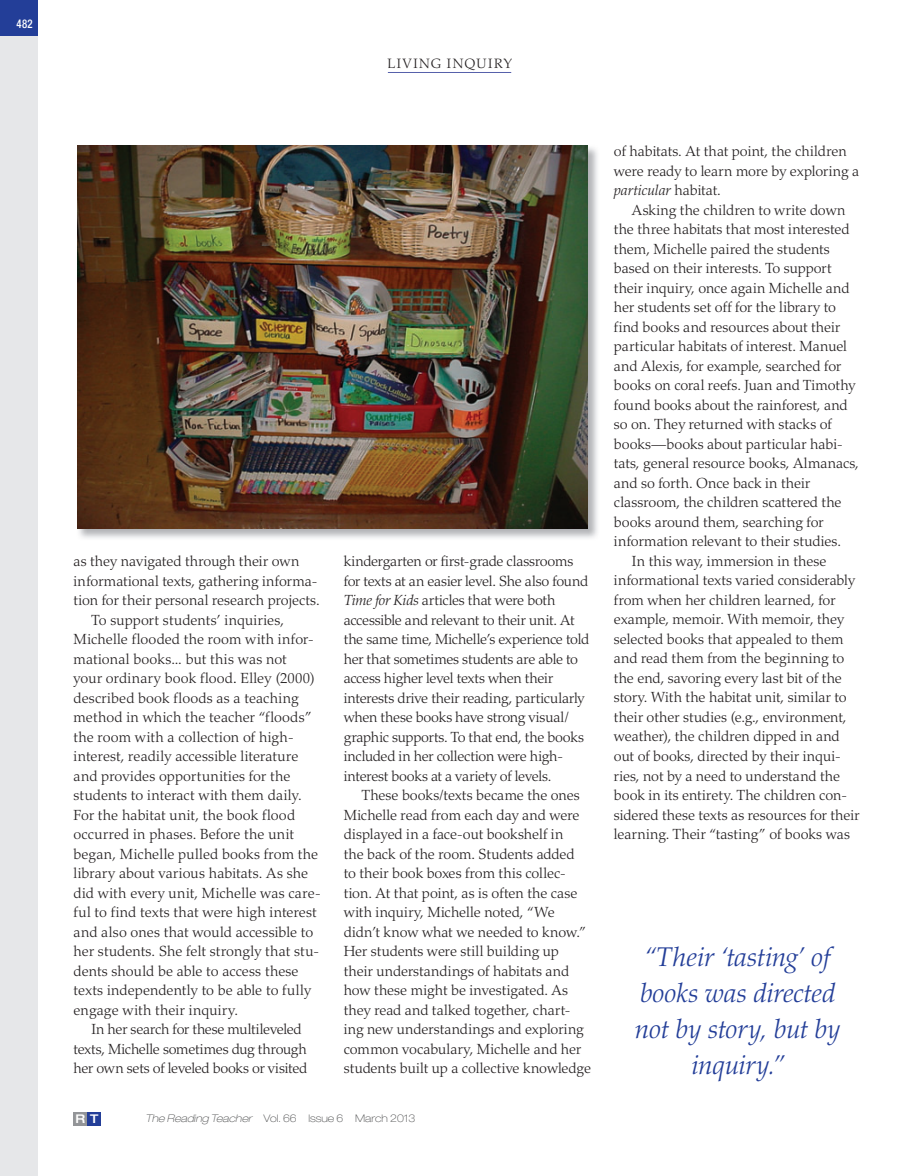
<style>
.page{position:relative;width:906px;height:1176px;background:#fff}
.page>*{position:absolute;margin:0;border:0;box-sizing:border-box;transform-origin:0 0}
.t1{font:italic 300 27px/36px "Palatino LT Std";letter-spacing:-.005em;color:#233e98;text-align:center}
.t2{font:300 14.7px/19.5px "Palatino LT Std";color:#231f20}
.t3{font:300 14.7px/19.5px "Palatino LT Std";letter-spacing:-.02em;color:#231f20}
.t4{font:300 14.7px "Palatino LT Std";letter-spacing:.02em;color:#231f20}
.t5{font:300 13.5px "Palatino LT Std";letter-spacing:.115em;color:#231f20}
.t6{font:500 condensed 12px "Helvetica Neue LT Std";color:#fff;scale:.9 1}
.t7{font:500 expanded 12px "Helvetica Neue LT Std";color:#fff}
.t8{font:100 expanded 10.5px "Helvetica Neue LT Std";color:#4b4c4d}
.s1{color:#040503}
.s2{font-style:italic}
</style>
<div class="page">
<hr style="left:388px;top:72px;width:123px;height:1px;background:#5660ab">
<div style="left:0;top:0;width:37px;height:1175px;background:#e6e7e9"></div>
<div style="left:0;top:0;width:37px;height:36px;background:#233e98"></div>
<div style="left:73px;top:1111px;width:14px;height:14px;background:#939598"></div>
<div style="left:88px;top:1112px;width:13px;height:13px;background:#233e98"></div>
<img style="left:77px;top:145px;width:521px;height:393px">
<img style="left:77px;top:145px;width:510px;height:383px">
<p class="t6" style="left:16px;top:19px;width:19px">482</p>
<p class="t5" style="left:387px;top:58px;width:126px">LIVING INQUIRY</p>
<p class="t2" style="left:73px;top:553px;width:227px">as they navigated through their own</p>
<p class="t2" style="left:73px;top:572px;width:246px">informational texts, gathering informa-</p>
<p class="t2" style="left:73px;top:592px;width:248px">tion for their personal research projects.</p>
<p class="t2" style="left:91px;top:611px;width:194px">To support students’ inquiries,</p>
<p class="t2" style="left:73px;top:631px;width:242px">Michelle flooded the room with infor-</p>
<p class="t2" style="left:73px;top:650px;width:215px">mational books... but this was not</p>
<p class="t2" style="left:73px;top:670px;width:243px">your ordinary book flood<span class="s1">.</span> Elley (2000)</p>
<p class="t2" style="left:73px;top:689px;width:227px">described book floods as a teaching</p>
<p class="t2" style="left:73px;top:709px;width:240px">method in which the teacher “floods”</p>
<p class="t2" style="left:73px;top:728px;width:222px">the room with a collection of high-</p>
<p class="t2" style="left:73px;top:748px;width:226px">interest, readily accessible literature</p>
<p class="t2" style="left:73px;top:767px;width:218px">and provides opportunities for the</p>
<p class="t2" style="left:73px;top:787px;width:230px">students to interact with them daily.</p>
<p class="t2" style="left:73px;top:806px;width:223px">For the habitat unit, the book flood</p>
<p class="t2" style="left:73px;top:826px;width:222px">occurred in phases. Before the unit</p>
<p class="t2" style="left:73px;top:845px;width:246px">began, Michelle pulled books from the</p>
<p class="t2" style="left:73px;top:865px;width:236px">library about various habitats. As she</p>
<p class="t2" style="left:73px;top:884px;width:249px">did with every unit, Michelle was care-</p>
<p class="t2" style="left:73px;top:904px;width:245px">ful to find texts that were high interest</p>
<p class="t2" style="left:73px;top:923px;width:241px">and also ones that would accessible to</p>
<p class="t2" style="left:73px;top:943px;width:247px">her students. She felt strongly that stu-</p>
<p class="t2" style="left:73px;top:962px;width:227px">dents should be able to access these</p>
<p class="t2" style="left:73px;top:982px;width:239px">texts independently to be able to fully</p>
<p class="t4" style="left:73px;top:1004px;width:166px">engage with their inquiry.</p>
<p class="t3" style="left:91px;top:1021px;width:212px">In her search for these multileveled</p>
<p class="t2" style="left:73px;top:1040px;width:235px">texts, Michelle sometimes dug through</p>
<p class="t3" style="left:73px;top:1060px;width:235px">her own sets of leveled books or visited</p>
<p class="t3" style="left:343px;top:553px;width:247px">kindergarten or first-grade classrooms for texts at an easier level. She also found <span class="s2">Time for Kids</span> articles that were both accessible and relevant to their unit. At the same time, Michelle’s experience told her that sometimes students are able to access higher level texts when their interests drive their reading, particularly when these books have strong visual/ graphic supports. To that end, the books included in her collection were high&shy;interest books at a variety of levels.</p>
<p class="t2" style="left:343px;top:787px;width:249px;text-indent:18px">These books/texts became the ones Michelle read from each day and were displayed in a face-out bookshelf in<br>the back of the room. Students added<br>to their book boxes from this collec&shy;tion. At that point, as is often the case with inquiry, Michelle noted, “We didn’t know what we needed to know.” Her students were still building up their understandings of habitats and how these might be investigated. As they read and talked together, chart&shy;ing new understandings and exploring common vocabulary, Michelle and her students built up a collective knowledge</p>
<p class="t7" style="left:75px;top:1114px;width:25px">R T</p>
<p class="t8" style="left:145px;top:1114px;width:271px"><span class="s2">The Reading Teacher</span> Vol. 66 Issue 6 March 2013</p>
<p class="t2" style="left:613px;top:143px;width:247px">of habitats. At that point, the children were ready to learn more by exploring a <span class="s2">particular</span> habitat.</p>
<p class="t2" style="left:631px;top:202px;width:215px">Asking the children to write down</p>
<p class="t2" style="left:613px;top:221px;width:237px">the three habitats that most interested</p>
<p class="t2" style="left:613px;top:241px;width:217px">them, Michelle paired the students</p>
<p class="t2" style="left:613px;top:260px;width:219px">based on their interests. To support</p>
<p class="t2" style="left:613px;top:280px;width:237px">their inquiry, once again Michelle and</p>
<p class="t2" style="left:613px;top:299px;width:223px">her students set off for the library to</p>
<p class="t2" style="left:613px;top:319px;width:228px">find books and resources about their</p>
<p class="t2" style="left:613px;top:338px;width:234px">particular habitats of interest. Manuel</p>
<p class="t2" style="left:613px;top:358px;width:229px">and Alexis, for example, searched for</p>
<p class="t2" style="left:613px;top:377px;width:243px">books on coral reefs. Juan and Timothy</p>
<p class="t2" style="left:613px;top:397px;width:235px">found books about the rainforest, and</p>
<p class="t2" style="left:613px;top:416px;width:219px">so on. They returned with stacks of</p>
<p class="t2" style="left:613px;top:436px;width:230px">books—books about particular habi-</p>
<p class="t2" style="left:613px;top:455px;width:246px">tats, general resource books, Almanacs,</p>
<p class="t2" style="left:613px;top:475px;width:198px">and so forth. Once back in their</p>
<p class="t2" style="left:613px;top:494px;width:229px">classroom, the children scattered the</p>
<p class="t2" style="left:613px;top:514px;width:211px">books around them, searching for</p>
<p class="t2" style="left:613px;top:533px;width:229px">information relevant to their studies.</p>
<p class="t2" style="left:631px;top:553px;width:196px">In this way, immersion in these</p>
<p class="t2" style="left:613px;top:572px;width:243px">informational texts varied considerably</p>
<p class="t2" style="left:613px;top:592px;width:223px">from when her children learned, for</p>
<p class="t2" style="left:613px;top:611px;width:232px">example, memoir. With memoir, they</p>
<p class="t2" style="left:613px;top:631px;width:231px">selected books that appealed to them</p>
<p class="t2" style="left:613px;top:650px;width:232px">and read them from the beginning to</p>
<p class="t2" style="left:613px;top:670px;width:229px">the end, savoring every last bit of the</p>
<p class="t2" style="left:613px;top:689px;width:234px">story. With the habitat unit, similar to</p>
<p class="t2" style="left:613px;top:709px;width:234px">their other studies (e.g., environment,</p>
<p class="t2" style="left:613px;top:728px;width:227px">weather), the children dipped in and</p>
<p class="t2" style="left:613px;top:748px;width:229px">out of books, directed by their inqui-</p>
<p class="t2" style="left:613px;top:767px;width:228px">ries, not by a need to understand the</p>
<p class="t2" style="left:613px;top:787px;width:235px">book in its entirety. The children con-</p>
<p class="t2" style="left:613px;top:806px;width:247px">sidered these texts as resources for their</p>
<p class="t2" style="left:613px;top:826px;width:237px">learning. Their “tasting” of books was</p>
<h1 class="t1" style="left:635px;top:941px;width:207px">“Their ‘tasting’ of books was directed not by story, but by inquiry.”</h1>
</div>
